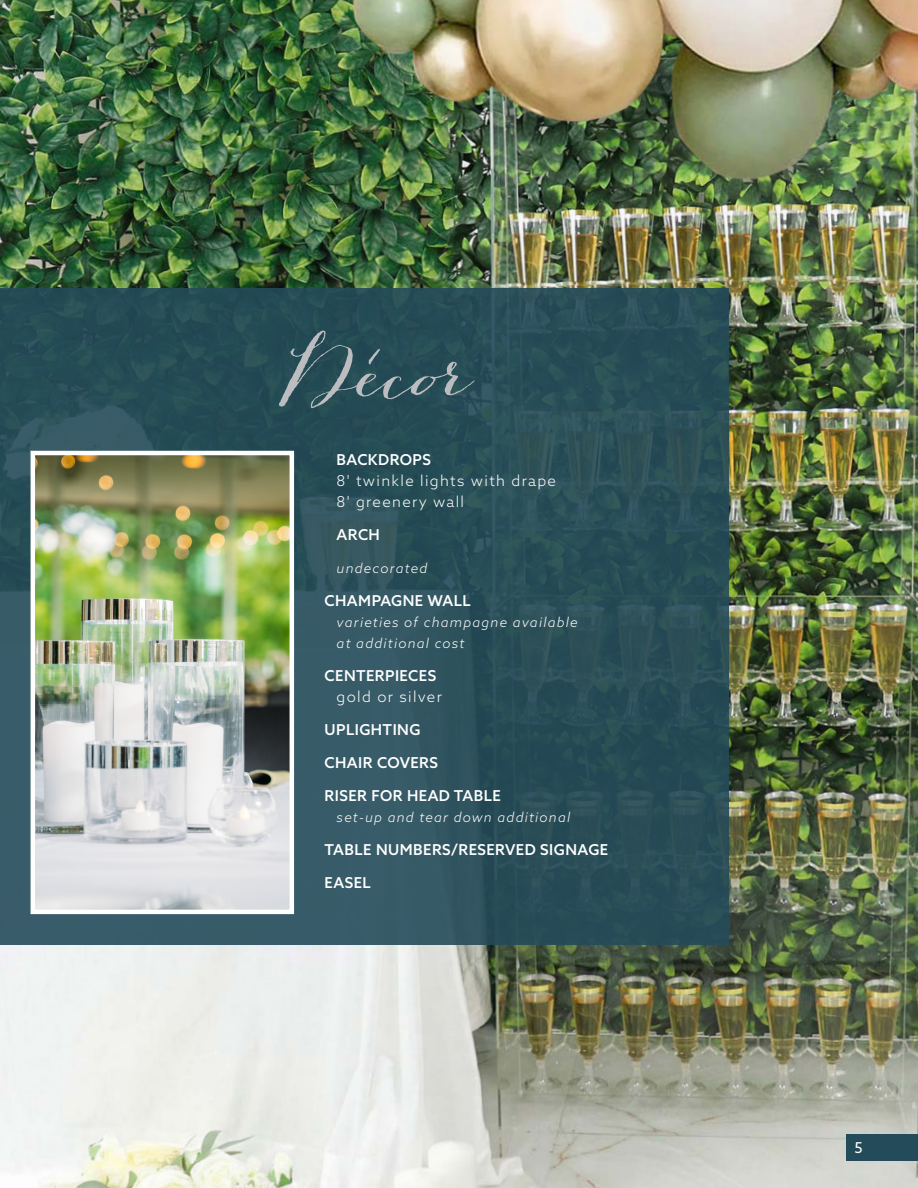
<style>
.page{position:relative;width:918px;height:1188px;background:#fff}
.page>*{position:absolute;margin:0;border:0;box-sizing:border-box;transform-origin:0 0}
.t1{font:63px "Bombshell Pro";color:#bcbdc0}
.t2{font:500 15px "Azo Sans";letter-spacing:.03em;color:#fff}
.t3{font:300 15px/21px "Azo Sans";letter-spacing:.09em;color:#fff}
.t4{font:15px "Azo Sans";color:#fff}
.t5{font:italic 300 13.5px/21px "Azo Sans";letter-spacing:.09em;color:#fff}
.s1{font-weight:500}
</style>
<div class="page">
<img style="left:0;top:0;width:918px;height:1188px">
<div style="left:0;top:288px;width:729px;height:657px;background:linear-gradient(to bottom,#274d55,#325561)"></div>
<img style="left:36px;top:456px;width:253px;height:453px">
<div style="left:31px;top:451px;width:263px;height:463px;border:4px solid #fff"></div>
<div style="left:846px;top:1134px;width:72px;height:27px;background:#244b5a"></div>
<p class="t1" style="left:279px;top:334px;width:203px">Décor</p>
<p class="t3" style="left:337px;top:449px;width:221px"><span class="s1">BACKDROPS<br></span>8' twinkle lights with drape</p>
<p class="t3" style="left:337px;top:491px;width:129px">8' greenery wall</p>
<p class="t2" style="left:337px;top:525px;width:45px">ARCH</p>
<p class="t5" style="left:337px;top:557px;width:92px">undecorated</p>
<p class="t2" style="left:325px;top:591px;width:148px">CHAMPAGNE WALL</p>
<p class="t5" style="left:337px;top:611px;width:243px">varieties of champagne available at additional cost</p>
<p class="t2" style="left:325px;top:666px;width:113px">CENTERPIECES</p>
<p class="t3" style="left:337px;top:686px;width:107px">gold or silver</p>
<p class="t2" style="left:325px;top:720px;width:97px">UPLIGHTING</p>
<p class="t2" style="left:325px;top:753px;width:115px">CHAIR COVERS</p>
<p class="t2" style="left:325px;top:786px;width:178px">RISER FOR HEAD TABLE</p>
<p class="t5" style="left:337px;top:806px;width:235px">set-up and tear down additional</p>
<p class="t2" style="left:325px;top:840px;width:285px">TABLE NUMBERS/RESERVED SIGNAGE</p>
<p class="t2" style="left:325px;top:873px;width:48px">EASEL</p>
<p class="t4" style="left:855px;top:1138px;width:10px">5</p>
</div>
